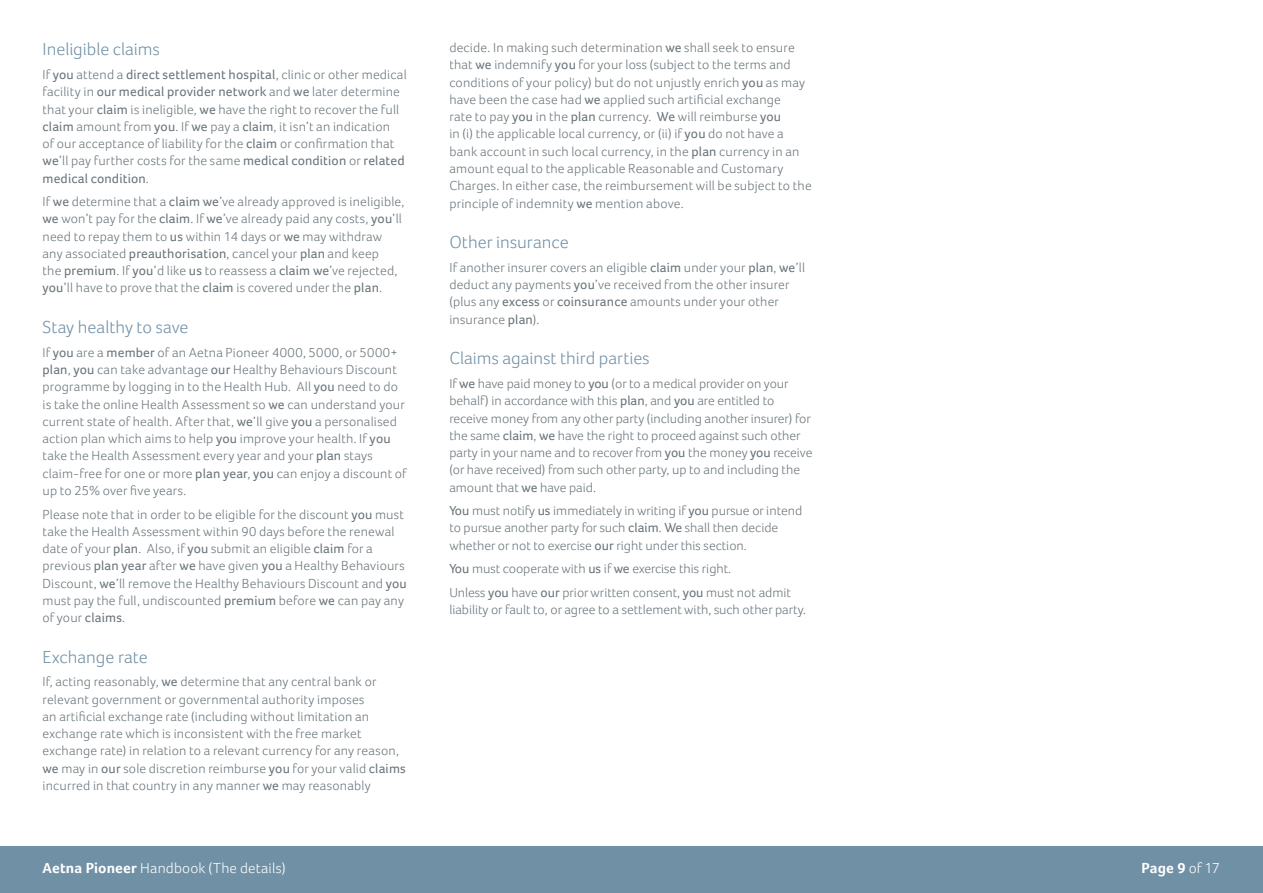
<style>
.page{position:relative;width:1263px;height:893px;background:#fff}
.page>*{position:absolute;margin:0;border:0;box-sizing:border-box;transform-origin:0 0}
.t1{font:300 18px "Foco";color:#7090a5}
.t2{font:300 15px "Foco";letter-spacing:.01em;color:#fff}
.t3{font:700 15px "Foco";color:#fff}
.t4{font:300 13.5px/17.2px "Foco";letter-spacing:.01em;color:#69747a}
.s1{font-weight:400}
.s2{font-weight:700}
.s3{font-weight:300}
</style>
<div class="page">
<div style="left:0;top:846px;width:1263px;height:47px;background:#7090a5"></div>
<h1 class="t1" style="left:43px;top:39px;width:119px">Ineligible claims</h1>
<p class="t4" style="left:43px;top:66px;width:366px">If <span class="s1">you</span> attend a <span class="s1">direct settlement hospital</span>, clinic or other medical facility in <span class="s1">our medical provider network</span> and <span class="s1">we</span> later determine that your <span class="s1">claim</span> is ineligible, <span class="s1">we</span> have the right to recover the full <span class="s1">claim</span> amount from <span class="s1">you</span>. If <span class="s1">we</span> pay a <span class="s1">claim</span>, it isn’t an indication<br>of our acceptance of liability for the <span class="s1">claim</span> or confirmation that <span class="s1">we</span>’ll pay further costs for the same <span class="s1">medical condition</span> or <span class="s1">related medical condition</span>.</p>
<p class="t4" style="left:43px;top:193px;width:363px">If <span class="s1">we</span> determine that a <span class="s1">claim we</span>’ve already approved is ineligible, <span class="s1">we</span> won’t pay for the <span class="s1">claim</span>. If <span class="s1">we</span>’ve already paid any costs, <span class="s1">you</span>’ll need to repay them to <span class="s1">us</span> within 14 days or <span class="s1">we</span> may withdraw any associated <span class="s1">preauthorisation</span>, cancel your <span class="s1">plan</span> and keep<br>the <span class="s1">premium</span>. If <span class="s1">you</span>’d like <span class="s1">us</span> to reassess a <span class="s1">claim we</span>’ve rejected, <span class="s1">you</span>’ll have to prove that the <span class="s1">claim</span> is covered under the <span class="s1">plan</span>.</p>
<h1 class="t1" style="left:43px;top:316px;width:148px">Stay healthy to save</h1>
<p class="t4" style="left:43px;top:344px;width:366px">If <span class="s1">you</span> are a <span class="s1">member</span> of an Aetna Pioneer 4000, 5000, or 5000+ <span class="s1">plan</span>, <span class="s1">you</span> can take advantage <span class="s1">our</span> Healthy Behaviours Discount programme by logging in to the Health Hub. All <span class="s1">you</span> need to do is take the online Health Assessment so <span class="s1">we</span> can understand your current state of health. After that, <span class="s1">we</span>’ll give <span class="s1">you</span> a personalised action plan which aims to help <span class="s1">you</span> improve your health. If <span class="s1">you </span>take the Health Assessment every year and your <span class="s1">plan</span> stays claim-free for one or more <span class="s1">plan year</span>, <span class="s1">you</span> can enjoy a discount of up to 25% over five years.</p>
<p class="t4" style="left:42px;top:505px;width:366px">Please note that in order to be eligible for the discount <span class="s1">you</span> must take the Health Assessment within 90 days before the renewal date of your <span class="s1">plan</span>. Also, if <span class="s1">you</span> submit an eligible <span class="s1">claim</span> for a previous <span class="s1">plan year</span> after <span class="s1">we</span> have given <span class="s1">you</span> a Healthy Behaviours Discount, <span class="s1">we</span>’ll remove the Healthy Behaviours Discount and <span class="s1">you </span>must pay the full, undiscounted <span class="s1">premium</span> before <span class="s1">we</span> can pay any of your <span class="s1">claims</span>.</p>
<h1 class="t1" style="left:43px;top:646px;width:107px">Exchange rate</h1>
<p class="t4" style="left:43px;top:673px;width:365px">If, acting reasonably, <span class="s1">we</span> determine that any central bank or relevant government or governmental authority imposes<br>an artificial exchange rate (including without limitation an exchange rate which is inconsistent with the free market exchange rate) in relation to a relevant currency for any reason, <span class="s1">we</span> may in <span class="s1">our</span> sole discretion reimburse <span class="s1">you</span> for your valid <span class="s1">claims </span>incurred in that country in any manner <span class="s1">we</span> may reasonably</p>
<p class="t4" style="left:449px;top:39px;width:364px">decide. In making such determination <span class="s1">we</span> shall seek to ensure that <span class="s1">we</span> indemnify <span class="s1">you</span> for your loss (subject to the terms and conditions of your policy) but do not unjustly enrich <span class="s1">you</span> as may have been the case had <span class="s1">we</span> applied such artificial exchange<br>rate to pay <span class="s1">you</span> in the <span class="s1">plan</span> currency. <span class="s1">We</span> will reimburse <span class="s1">you<br></span>in (i) the applicable local currency, or (ii) if <span class="s1">you</span> do not have a bank account in such local currency, in the <span class="s1">plan</span> currency in an amount equal to the applicable Reasonable and Customary Charges. In either case, the reimbursement will be subject to the principle of indemnity <span class="s1">we</span> mention above.</p>
<h1 class="t1" style="left:449px;top:232px;width:121px">Other insurance</h1>
<p class="t4" style="left:449px;top:259px;width:357px">If another insurer covers an eligible <span class="s1">claim</span> under your <span class="s1">plan</span>, <span class="s1">we</span>’ll deduct any payments <span class="s1">you</span>’ve received from the other insurer (plus any <span class="s1">excess</span> or <span class="s1">coinsurance</span> amounts under your other insurance <span class="s1">plan</span>).</p>
<h1 class="t1" style="left:449px;top:348px;width:202px">Claims against third parties</h1>
<p class="t4" style="left:449px;top:375px;width:365px">If <span class="s1">we</span> have paid money to <span class="s1">you</span> (or to a medical provider on your behalf) in accordance with this <span class="s1">plan</span>, and <span class="s1">you</span> are entitled to receive money from any other party (including another insurer) for the same <span class="s1">claim</span>, <span class="s1">we</span> have the right to proceed against such other party in your name and to recover from <span class="s1">you</span> the money <span class="s1">you</span> receive (or have received) from such other party, up to and including the amount that <span class="s1">we</span> have paid.</p>
<p class="t4" style="left:449px;top:502px;width:354px"><span class="s1">You</span> must notify <span class="s1">us</span> immediately in writing if <span class="s1">you</span> pursue or intend to pursue another party for such <span class="s1">claim</span>. <span class="s1">We</span> shall then decide whether or not to exercise <span class="s1">our</span> right under this section.</p>
<p class="t4" style="left:449px;top:557px;width:343px;line-height:23.7px"><span class="s1">You</span> must cooperate with <span class="s1">us</span> if <span class="s1">we</span> exercise this right.<br>Unless <span class="s1">you</span> have <span class="s1">our</span> prior written consent, <span class="s1">you</span> must not admit</p>
<p class="t4" style="left:449px;top:601px;width:358px">liability or fault to, or agree to a settlement with, such other party.</p>
<p class="t2" style="left:43px;top:859px;width:245px"><span class="s2">Aetna Pioneer</span> Handbook (The details)</p>
<p class="t3" style="left:1141px;top:859px;width:80px">Page 9 <span class="s3">of 17</span></p>
</div>
